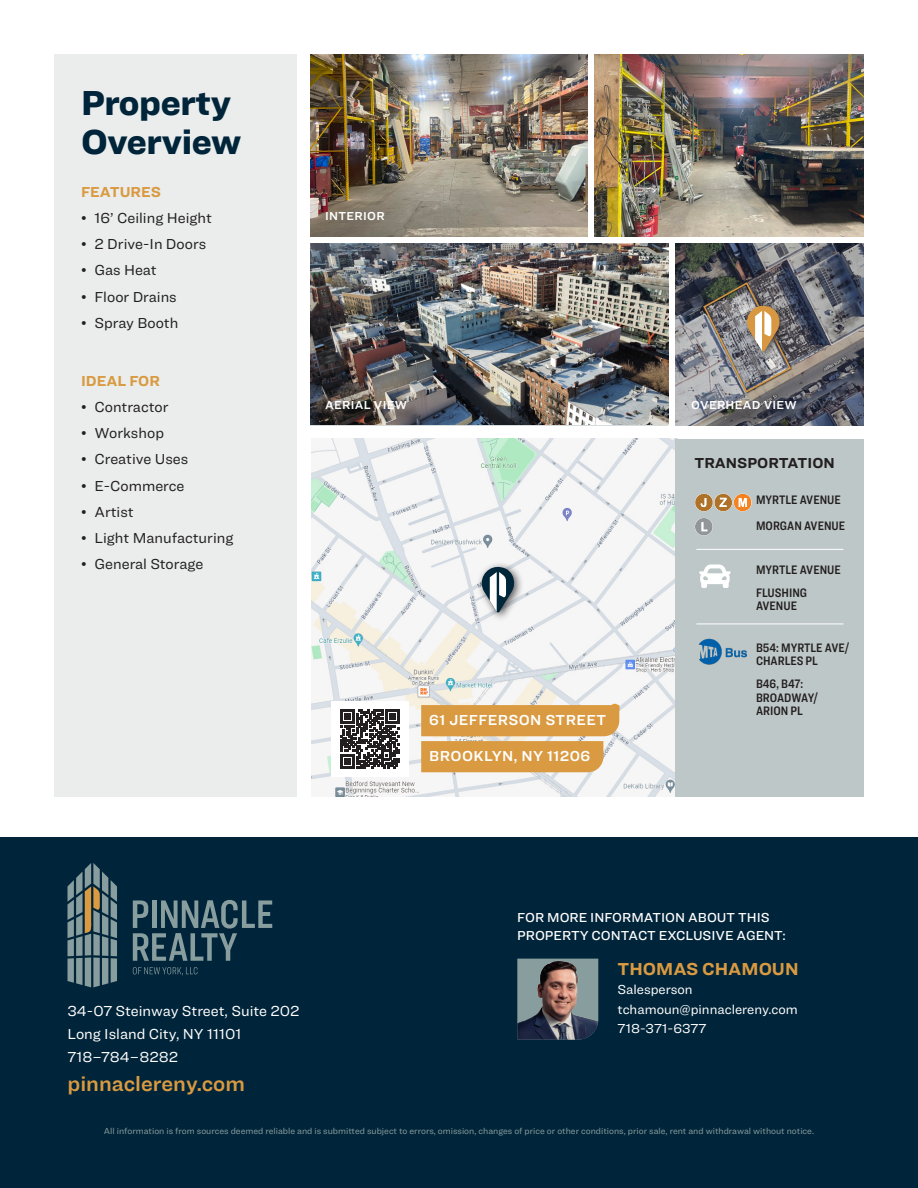
<style>
.page{position:relative;width:918px;height:1188px;background:#fff}
.page>*{position:absolute;margin:0;border:0;box-sizing:border-box;transform-origin:0 0}
.t1{font:900 36px/39px "Ringside";letter-spacing:-.01em;color:#002439}
.t2{font:600 21.75px "Ringside";color:#d99a41}
.Agent__Name{font:700 18px "Ringside";color:#d99a41}
.t3{font:15px "Ringside";color:#231f20}
.t4{font:15px/23.4px "Ringside";color:#fff}
.t5{font:600 15px "Ringside";letter-spacing:.025em;color:#fff}
.Features__Heading_10pt{font:700 15px "Ringside";color:#d99a41}
.t6{font:700 15px "Ringside";color:#231f20}
.t7{font:500 13.5px/18px "Ringside";color:#fff}
.Agent__Contact{font:13.5px "Ringside";color:#fff}
.Features__Transportation_8_5pt{font:600 12.75px/13.5px "Ringside Condensed";color:#231f20}
.Features__Photo_Captions_8pt{font:600 12px "Ringside";letter-spacing:.025em;color:#fff}
.t8{font:9px "Ringside";color:#889d9e}
</style>
<div class="page">
<div style="left:0;top:837px;width:918px;height:351px;background:#002439"></div>
<svg style="left:133px;top:967px;width:65px;height:9px"></svg>
<svg style="left:133px;top:900px;width:139px;height:61px"></svg>
<svg style="left:68px;top:863px;width:49px;height:124px"></svg>
<img style="left:310px;top:243px;width:358px;height:181px">
<div style="left:54px;top:54px;width:243px;height:742px;background:#eaedec"></div>
<img style="left:311px;top:439px;width:364px;height:357px">
<img style="left:310px;top:54px;width:277px;height:182px">
<img style="left:675px;top:243px;width:189px;height:182px">
<img style="left:594px;top:54px;width:270px;height:182px">
<div style="left:694px;top:402px;width:119px;height:25px;background:#231f20;opacity:.75"></div>
<div style="left:328px;top:402px;width:96px;height:25px;background:#231f20;opacity:.75"></div>
<div style="left:741px;top:300px;width:48px;height:61px;background:#231f20;opacity:.75"></div>
<svg style="left:747px;top:306px;width:32px;height:45px"></svg>
<div style="left:675px;top:439px;width:189px;height:357px;background:#bec7c7"></div>
<svg style="left:695px;top:518px;width:18px;height:18px"></svg>
<svg style="left:695px;top:494px;width:57px;height:17px"></svg>
<img style="left:698px;top:639px;width:49px;height:26px">
<svg style="left:699px;top:564px;width:32px;height:24px"></svg>
<hr style="left:696px;top:549px;width:147px;height:1px;background:#fff">
<hr style="left:696px;top:624px;width:147px;height:1px;background:#fff">
<svg style="left:421px;top:705px;width:198px;height:67px;background:#dba354"></svg>
<div style="left:331px;top:701px;width:78px;height:76px;background:#fff"></div>
<svg style="left:341px;top:709px;width:59px;height:59px"></svg>
<div style="left:476px;top:561px;width:48px;height:61px;background:#231f20;opacity:.75"></div>
<svg style="left:482px;top:567px;width:32px;height:45px"></svg>
<img style="left:517px;top:959px;width:81px;height:81px">
<p class="t1" style="left:81px;top:82px;width:162px">Property<br>Overview</p>
<p class="Features__Heading_10pt" style="left:81px;top:180px;width:81px">FEATURES</p>
<p class="t3" style="left:81px;top:207px;width:132px">• 16’ Ceiling Height</p>
<p class="t3" style="left:81px;top:233px;width:127px">• 2 Drive-In Doors</p>
<p class="t3" style="left:81px;top:260px;width:77px">• Gas Heat</p>
<p class="t3" style="left:81px;top:286px;width:97px">• Floor Drains</p>
<p class="t3" style="left:81px;top:312px;width:99px">• Spray Booth</p>
<p class="Features__Heading_10pt" style="left:81px;top:369px;width:81px">IDEAL FOR</p>
<p class="t3" style="left:81px;top:396px;width:89px">• Contractor</p>
<p class="t3" style="left:81px;top:422px;width:85px">• Workshop</p>
<p class="t3" style="left:81px;top:449px;width:109px">• Creative Uses</p>
<p class="t3" style="left:81px;top:475px;width:105px">• E-Commerce</p>
<p class="t3" style="left:81px;top:501px;width:54px">• Artist</p>
<p class="t3" style="left:81px;top:527px;width:154px">• Light Manufacturing</p>
<p class="t3" style="left:81px;top:554px;width:124px">• General Storage</p>
<p class="Features__Photo_Captions_8pt" style="left:325px;top:207px;width:61px">INTERIOR</p>
<p class="Features__Photo_Captions_8pt" style="left:325px;top:396px;width:84px">AERIAL VIEW</p>
<p class="Features__Photo_Captions_8pt" style="left:691px;top:396px;width:107px">OVERHEAD VIEW</p>
<p class="t5" style="left:429px;top:709px;width:178px">61 JEFFERSON STREET</p>
<p class="t5" style="left:429px;top:745px;width:162px">BROOKLYN, NY 11206</p>
<p class="t6" style="left:694px;top:452px;width:142px">TRANSPORTATION</p>
<p class="Features__Transportation_8_5pt" style="left:756px;top:493px;width:86px">MYRTLE AVENUE</p>
<p class="Features__Transportation_8_5pt" style="left:756px;top:519px;width:91px">MORGAN AVENUE</p>
<p class="Features__Transportation_8_5pt" style="left:756px;top:562px;width:86px">MYRTLE AVENUE</p>
<p class="Features__Transportation_8_5pt" style="left:756px;top:585px;width:53px">FLUSHING<br>AVENUE</p>
<p class="Features__Transportation_8_5pt" style="left:756px;top:640px;width:95px">B54: MYRTLE AVE/<br>CHARLES PL</p>
<p class="Features__Transportation_8_5pt" style="left:756px;top:677px;width:64px">B46, B47:<br>BROADWAY/<br>ARION PL</p>
<p class="t7" style="left:517px;top:908px;width:270px">FOR MORE INFORMATION ABOUT THIS<br>PROPERTY CONTACT EXCLUSIVE AGENT:</p>
<p class="Agent__Name" style="left:618px;top:955px;width:183px">THOMAS CHAMOUN</p>
<p class="Agent__Contact" style="left:618px;top:980px;width:77px">Salesperson</p>
<p class="Agent__Contact" style="left:618px;top:999px;width:182px">tchamoun@pinnaclereny.com</p>
<p class="Agent__Contact" style="left:618px;top:1019px;width:90px">718-371-6377</p>
<h3 class="t4" style="left:68px;top:999px;width:234px">34-07 Steinway Street, Suite 202<br>Long Island City, NY 11101<br>718–784–8282</h3>
<h2 class="t2" style="left:68px;top:1067px;width:179px">pinnaclereny.com</h2>
<p class="t8" style="left:104px;top:1125px;width:712px">All information is from sources deemed reliable and is submitted subject to errors, omission, changes of price or other conditions, prior sale, rent and withdrawal without notice.</p>
</div>
